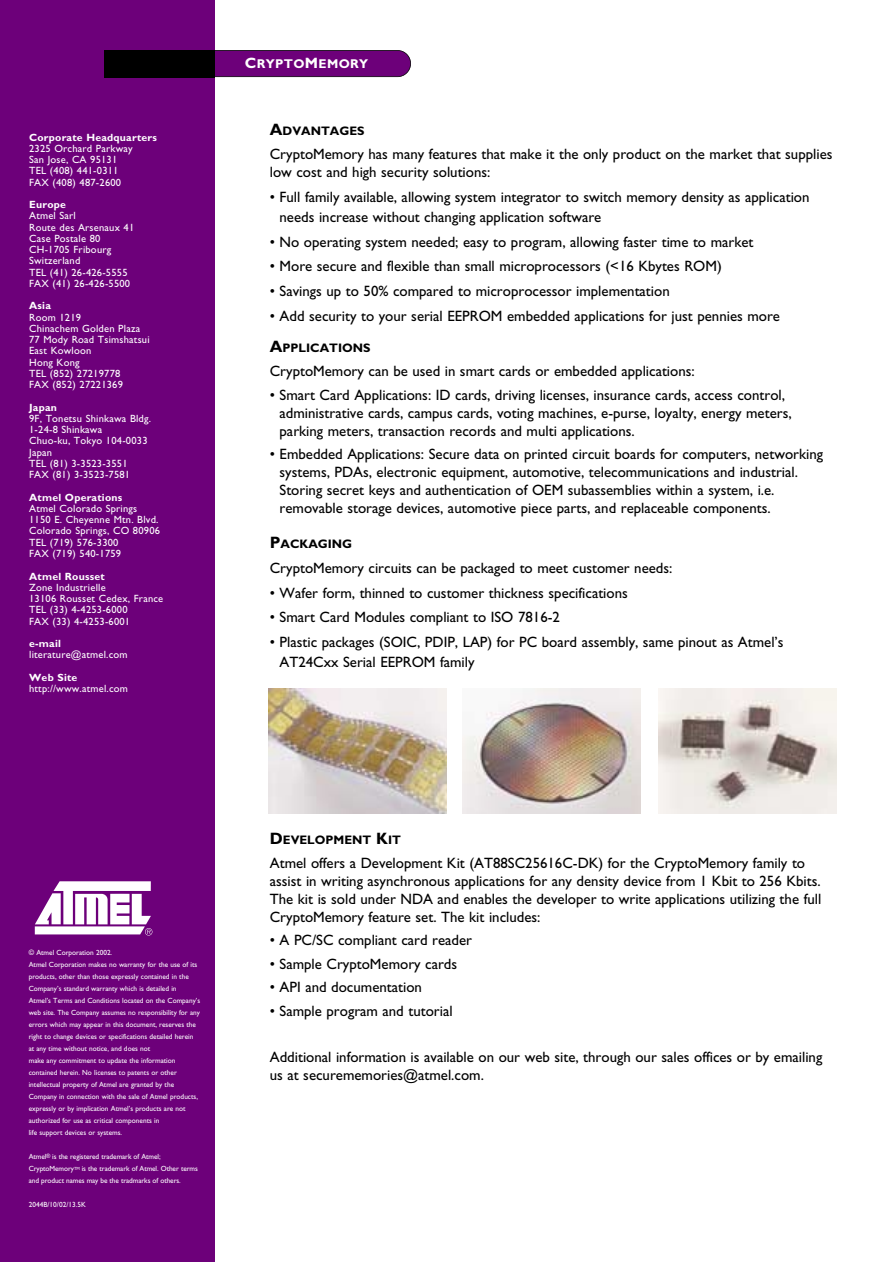
<style>
.page{position:relative;width:891px;height:1262px;background:#fff}
.page>*{position:absolute;margin:0;border:0;box-sizing:border-box;transform-origin:0 0}
.t1{font:15px/18px "Gill Sans";color:#000}
.t2{font:700 12.75px "Gill Sans";letter-spacing:.025em;color:#fff}
.t3{font:700 12.3px "Gill Sans";color:#000}
.t4{font:10.5px/11.2px "Gill Sans";letter-spacing:.02em;color:#fff}
.t5{font:700 10.5px "Gill Sans";letter-spacing:.02em;color:#fff}
.t6{font:7.5px/12px "Gill Sans";color:#fff}
.s1{font-size:15px}
.s2{font-size:16.5px}
</style>
<div class="page">
<div style="left:0;top:0;width:215px;height:1261px;background:#6d007a"></div>
<div style="left:121px;top:50px;width:290px;height:27px;background:#6d007a;border-radius:13px"></div>
<div style="left:121px;top:50px;width:290px;height:27px;border:2px solid #000;border-radius:14px"></div>
<div style="left:104px;top:50px;width:111px;height:27px;background:#000"></div>
<svg style="left:35px;top:881px;width:117px;height:54px"></svg>
<img style="left:268px;top:688px;width:178px;height:125px">
<img style="left:463px;top:688px;width:178px;height:125px">
<img style="left:659px;top:688px;width:178px;height:125px">
<p class="t5" style="left:29px;top:133px;width:129px">Corporate Headquarters</p>
<p class="t4" style="left:29px;top:144px;width:105px">2325 Orchard Parkway<br>San Jose, CA 95131<br>TEL (408) 441-0311<br>FAX (408) 487-2600</p>
<p class="t5" style="left:29px;top:201px;width:38px">Europe</p>
<p class="t4" style="left:29px;top:211px;width:107px">Atmel Sarl<br>Route des Arsenaux 41<br>Case Postale 80<br>CH-1705 Fribourg<br>Switzerland<br>TEL (41) 26-426-5555<br>FAX (41) 26-426-5500</p>
<p class="t5" style="left:29px;top:302px;width:23px">Asia</p>
<p class="t4" style="left:29px;top:313px;width:122px">Room 1219<br>Chinachem Golden Plaza<br>77 Mody Road Tsimshatsui<br>East Kowloon<br>Hong Kong<br>TEL (852) 27219778<br>FAX (852) 27221369</p>
<p class="t5" style="left:29px;top:403px;width:29px">Japan</p>
<p class="t4" style="left:29px;top:414px;width:124px">9F, Tonetsu Shinkawa Bldg.<br>1-24-8 Shinkawa<br>Chuo-ku, Tokyo 104-0033<br>Japan<br>TEL (81) 3-3523-3551<br>FAX (81) 3-3523-7581</p>
<p class="t5" style="left:29px;top:493px;width:95px">Atmel Operations</p>
<p class="t4" style="left:29px;top:504px;width:132px">Atmel Colorado Springs<br>1150 E. Cheyenne Mtn. Blvd.<br>Colorado Springs, CO 80906<br>TEL (719) 576-3300<br>FAX (719) 540-1759</p>
<p class="t5" style="left:29px;top:572px;width:77px">Atmel Rousset</p>
<p class="t4" style="left:29px;top:583px;width:136px">Zone Industrielle<br>13106 Rousset Cedex, France<br>TEL (33) 4-4253-6000<br>FAX (33) 4-4253-6001</p>
<p class="t5" style="left:29px;top:640px;width:33px">e-mail</p>
<p class="t4" style="left:29px;top:650px;width:100px">literature@atmel.com</p>
<p class="t5" style="left:29px;top:673px;width:50px">Web Site</p>
<p class="t4" style="left:29px;top:684px;width:100px">http://www.atmel.com</p>
<p class="t2" style="left:245px;top:60px;width:125px"><span class="s1">C</span>RYPTO<span class="s1">M</span>EMORY</p>
<p class="t3" style="left:270px;top:127px;width:96px"><span class="s2">A</span>DVANTAGES</p>
<p class="t1" style="left:270px;top:147px;width:564px">CryptoMemory has many features that make it the only product on the market that supplies low cost and high security solutions:</p>
<p class="t1" style="left:280px;top:189px;width:531px;line-height:19.5px;text-indent:-10px">• Full family available, allowing system integrator to switch memory density as application needs increase without changing application software</p>
<p class="t1" style="left:270px;top:234px;width:485px">• No operating system needed; easy to program, allowing faster time to market</p>
<p class="t1" style="left:270px;top:259px;width:454px">• More secure and flexible than small microprocessors (&lt;16 Kbytes ROM)</p>
<p class="t1" style="left:270px;top:284px;width:401px">• Savings up to 50% compared to microprocessor implementation</p>
<p class="t1" style="left:270px;top:309px;width:512px">• Add security to your serial EEPROM embedded applications for just pennies more</p>
<p class="t3" style="left:270px;top:344px;width:102px"><span class="s2">A</span>PPLICATIONS</p>
<p class="t1" style="left:270px;top:364px;width:426px">CryptoMemory can be used in smart cards or embedded applications:</p>
<p class="t1" style="left:280px;top:387px;width:514px;text-indent:-10px">• Smart Card Applications: ID cards, driving licenses, insurance cards, access control, administrative cards, campus cards, voting machines, e-purse, loyalty, energy meters, parking meters, transaction records and multi applications.</p>
<p class="t1" style="left:280px;top:447px;width:545px;text-indent:-10px">• Embedded Applications: Secure data on printed circuit boards for computers, networking systems, PDAs, electronic equipment, automotive, telecommunications and industrial.<br>Storing secret keys and authentication of OEM subassemblies within a system, i.e. removable storage devices, automotive piece parts, and replaceable components.</p>
<p class="t3" style="left:270px;top:540px;width:84px"><span class="s2">P</span>ACKAGING</p>
<p class="t1" style="left:270px;top:560px;width:404px">CryptoMemory circuits can be packaged to meet customer needs:</p>
<p class="t1" style="left:270px;top:585px;width:360px">• Wafer form, thinned to customer thickness specifications</p>
<p class="t1" style="left:270px;top:610px;width:292px">• Smart Card Modules compliant to ISO 7816-2</p>
<p class="t1" style="left:280px;top:634px;width:505px;line-height:19.5px;text-indent:-10px">• Plastic packages (SOIC, PDIP, LAP) for PC board assembly, same pinout as Atmel’s<br>AT24Cxx Serial EEPROM family</p>
<p class="t6" style="left:29px;top:947px;width:173px">© Atmel Corporation 2002.<br>Atmel Corporation makes no warranty for the use of its products, other than those expressly contained in the Company’s standard warranty which is detailed in Atmel’s Terms and Conditions located on the Company’s web site. The Company assumes no responsibility for any errors which may appear in this document, reserves the right to change devices or specifications detailed herein at any time without notice, and does not<br>make any commitment to update the information contained herein. No licenses to patents or other intellectual property of Atmel are granted by the Company in connection with the sale of Atmel products, expressly or by implication Atmel’s products are not authorized for use as critical components in<br>life support devices or systems.</p>
<p class="t6" style="left:29px;top:1151px;width:171px">Atmel<sup>®</sup> is the registered trademark of Atmel;<br>CryptoMemory<sup>TM</sup> is the trademark of Atmel. Other terms and product names may be the tradmarks of others.</p>
<p class="t6" style="left:29px;top:1199px;width:59px">2044B/10/02/13.5K</p>
<p class="t3" style="left:270px;top:835px;width:133px"><span class="s2">D</span>EVELOPMENT <span class="s2">K</span>IT</p>
<p class="t1" style="left:270px;top:855px;width:553px">Atmel offers a Development Kit (AT88SC25616C-DK) for the CryptoMemory family to assist in writing asynchronous applications for any density device from 1 Kbit to 256 Kbits.<br>The kit is sold under NDA and enables the developer to write applications utilizing the full CryptoMemory feature set. The kit includes:</p>
<p class="t1" style="left:270px;top:933px;width:204px">• A PC/SC compliant card reader</p>
<p class="t1" style="left:270px;top:956px;width:189px">• Sample CryptoMemory cards</p>
<p class="t1" style="left:270px;top:979px;width:154px">• API and documentation</p>
<p class="t1" style="left:270px;top:1003px;width:184px">• Sample program and tutorial</p>
<p class="t1" style="left:270px;top:1050px;width:554px">Additional information is available on our web site, through our sales offices or by emailing us at securememories@atmel.com.</p>
</div>
